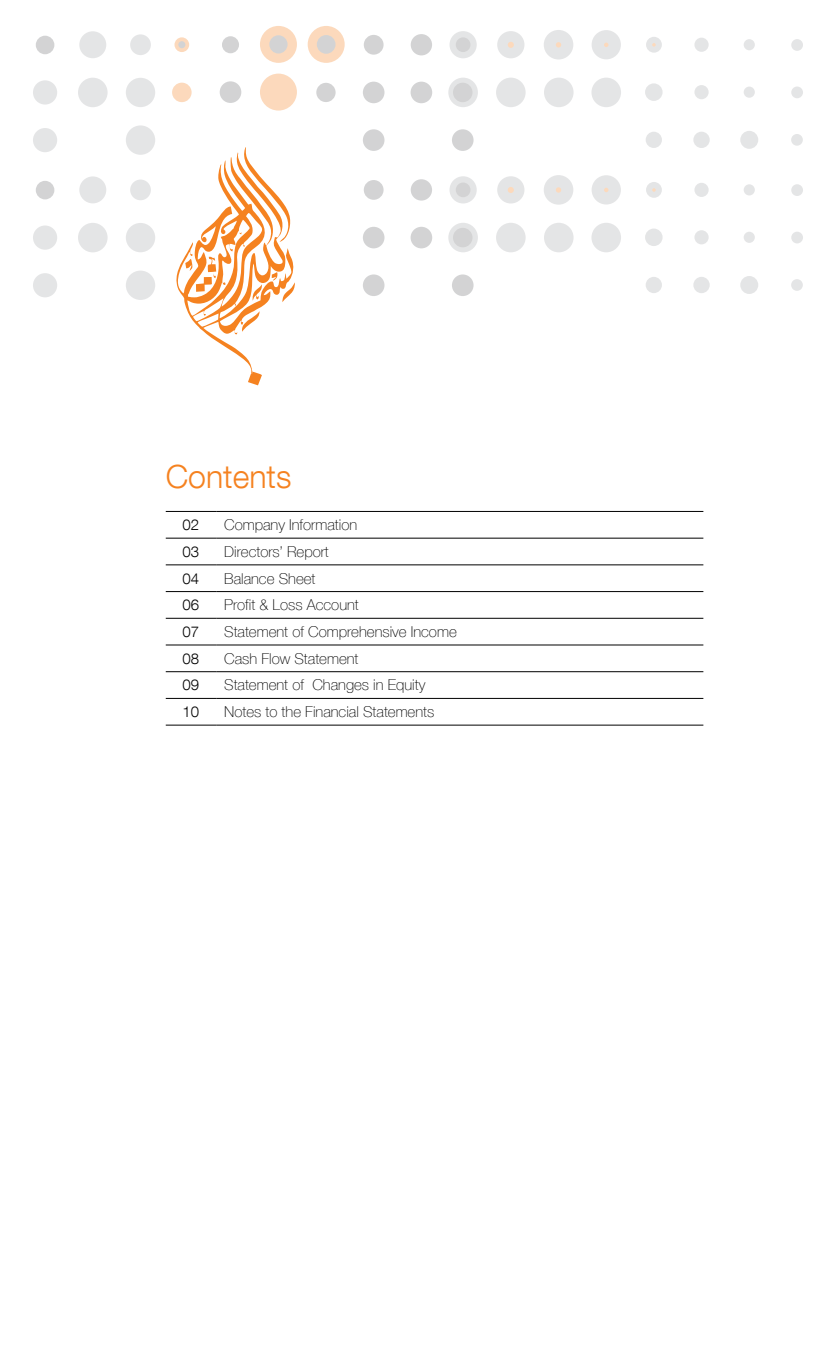
<style>
.page{position:relative;width:836px;height:1368px;background:#fff}
.page>*{position:absolute;margin:0;border:0;box-sizing:border-box;transform-origin:0 0}
.t1{font:300 32px "Helvetica Neue LT Com";color:#f58220}
.t2{font:100 15px "Helvetica Neue LT Com";color:#000}
.t3{font:300 15px "Helvetica Neue LT Com";color:#000}
</style>
<div class="page">
<hr style="left:166px;top:565px;width:50px;height:1px;background:#000">
<hr style="left:216px;top:565px;width:487px;height:1px;background:#000">
<hr style="left:166px;top:591px;width:50px;height:1px;background:#000">
<hr style="left:216px;top:591px;width:487px;height:1px;background:#000">
<hr style="left:166px;top:618px;width:50px;height:1px;background:#000">
<hr style="left:216px;top:618px;width:487px;height:1px;background:#000">
<hr style="left:166px;top:645px;width:50px;height:1px;background:#000">
<hr style="left:216px;top:645px;width:487px;height:1px;background:#000">
<hr style="left:166px;top:671px;width:50px;height:1px;background:#000">
<hr style="left:216px;top:671px;width:487px;height:1px;background:#000">
<hr style="left:166px;top:698px;width:50px;height:1px;background:#000">
<hr style="left:216px;top:698px;width:487px;height:1px;background:#000">
<hr style="left:166px;top:725px;width:50px;height:1px;background:#000">
<hr style="left:216px;top:725px;width:487px;height:1px;background:#000">
<hr style="left:166px;top:511px;width:50px;height:1px;background:#000">
<hr style="left:216px;top:511px;width:487px;height:1px;background:#000">
<hr style="left:166px;top:538px;width:50px;height:1px;background:#000">
<hr style="left:216px;top:538px;width:487px;height:1px;background:#000">
<svg style="left:176px;top:147px;width:119px;height:238px"></svg>
<svg style="left:743px;top:232px;width:11px;height:11px"></svg>
<div style="left:694px;top:230px;width:14px;height:14px;background:#e4e5e6;border-radius:50%"></div>
<svg style="left:644px;top:229px;width:18px;height:17px"></svg>
<svg style="left:790px;top:279px;width:12px;height:12px"></svg>
<div style="left:740px;top:276px;width:18px;height:18px;background:#e4e5e6;border-radius:50%"></div>
<div style="left:693px;top:277px;width:16px;height:16px;background:#e4e5e6;border-radius:50%"></div>
<div style="left:645px;top:277px;width:16px;height:16px;background:#e4e5e6;border-radius:50%"></div>
<div style="left:496px;top:223px;width:29px;height:29px;background:#e4e5e6;border-radius:50%"></div>
<div style="left:591px;top:223px;width:29px;height:29px;background:#e4e5e6;border-radius:50%"></div>
<div style="left:543px;top:223px;width:30px;height:29px;background:#e4e5e6;border-radius:50%"></div>
<div style="left:646px;top:230px;width:15px;height:15px;background:#e4e5e6;border-radius:50%"></div>
<div style="left:745px;top:234px;width:7px;height:7px;background:#e4e5e6;border-radius:50%"></div>
<svg style="left:790px;top:232px;width:12px;height:11px"></svg>
<svg style="left:743px;top:184px;width:11px;height:11px"></svg>
<div style="left:694px;top:183px;width:14px;height:14px;background:#e4e5e6;border-radius:50%"></div>
<div style="left:745px;top:186px;width:7px;height:8px;background:#e4e5e6;border-radius:50%"></div>
<svg style="left:790px;top:184px;width:12px;height:12px"></svg>
<div style="left:497px;top:176px;width:27px;height:28px;background:#e4e5e6;border-radius:50%"></div>
<div style="left:543px;top:175px;width:30px;height:30px;background:#e4e5e6;border-radius:50%"></div>
<div style="left:591px;top:175px;width:29px;height:30px;background:#e4e5e6;border-radius:50%"></div>
<svg style="left:645px;top:182px;width:16px;height:16px"></svg>
<svg style="left:508px;top:187px;width:5px;height:6px"></svg>
<svg style="left:556px;top:187px;width:5px;height:6px"></svg>
<svg style="left:604px;top:188px;width:4px;height:4px"></svg>
<svg style="left:652px;top:188px;width:3px;height:4px"></svg>
<div style="left:448px;top:223px;width:29px;height:29px;background:#e4e5e6;border-radius:50%"></div>
<div style="left:449px;top:176px;width:27px;height:27px;background:#e4e5e6;border-radius:50%"></div>
<div style="left:455px;top:183px;width:15px;height:14px;background:#d3d3d4;border-radius:50%"></div>
<svg style="left:410px;top:179px;width:22px;height:22px"></svg>
<div style="left:363px;top:180px;width:20px;height:20px;background:#d3d3d4;border-radius:50%"></div>
<div style="left:453px;top:228px;width:19px;height:19px;background:#d3d3d4;border-radius:50%"></div>
<div style="left:363px;top:227px;width:21px;height:21px;background:#d3d3d4;border-radius:50%"></div>
<div style="left:363px;top:274px;width:21px;height:22px;background:#d3d3d4;border-radius:50%"></div>
<div style="left:410px;top:227px;width:22px;height:21px;background:#d3d3d4;border-radius:50%"></div>
<div style="left:452px;top:274px;width:21px;height:22px;background:#d3d3d4;border-radius:50%"></div>
<div style="left:79px;top:176px;width:27px;height:27px;background:#e4e5e6;border-radius:50%"></div>
<div style="left:130px;top:180px;width:21px;height:20px;background:#e4e5e6;border-radius:50%"></div>
<div style="left:33px;top:225px;width:24px;height:25px;background:#e4e5e6;border-radius:50%"></div>
<div style="left:33px;top:273px;width:24px;height:24px;background:#e4e5e6;border-radius:50%"></div>
<div style="left:78px;top:223px;width:29px;height:29px;background:#e4e5e6;border-radius:50%"></div>
<div style="left:126px;top:223px;width:29px;height:29px;background:#e4e5e6;border-radius:50%"></div>
<div style="left:126px;top:271px;width:29px;height:29px;background:#e4e5e6;border-radius:50%"></div>
<div style="left:36px;top:181px;width:18px;height:18px;background:#d3d3d4;border-radius:50%"></div>
<div style="left:260px;top:26px;width:37px;height:37px;background:#fcd9bc;border-radius:50%"></div>
<div style="left:260px;top:74px;width:37px;height:37px;background:#fcd9bc;border-radius:50%"></div>
<div style="left:743px;top:87px;width:11px;height:11px;background:#e4e5e6;border-radius:50%"></div>
<div style="left:694px;top:85px;width:14px;height:14px;background:#e4e5e6;border-radius:50%"></div>
<svg style="left:644px;top:83px;width:18px;height:18px"></svg>
<svg style="left:790px;top:134px;width:12px;height:12px"></svg>
<div style="left:740px;top:131px;width:18px;height:18px;background:#e4e5e6;border-radius:50%"></div>
<div style="left:693px;top:132px;width:16px;height:16px;background:#e4e5e6;border-radius:50%"></div>
<div style="left:645px;top:132px;width:16px;height:16px;background:#e4e5e6;border-radius:50%"></div>
<div style="left:496px;top:78px;width:29px;height:29px;background:#e4e5e6;border-radius:50%"></div>
<div style="left:591px;top:78px;width:29px;height:29px;background:#e4e5e6;border-radius:50%"></div>
<div style="left:543px;top:78px;width:30px;height:29px;background:#e4e5e6;border-radius:50%"></div>
<div style="left:646px;top:85px;width:15px;height:15px;background:#e4e5e6;border-radius:50%"></div>
<svg style="left:790px;top:87px;width:12px;height:11px"></svg>
<div style="left:743px;top:39px;width:11px;height:11px;background:#e4e5e6;border-radius:50%"></div>
<div style="left:694px;top:38px;width:14px;height:14px;background:#e4e5e6;border-radius:50%"></div>
<svg style="left:790px;top:39px;width:12px;height:12px"></svg>
<div style="left:497px;top:31px;width:27px;height:27px;background:#e4e5e6;border-radius:50%"></div>
<div style="left:543px;top:30px;width:30px;height:30px;background:#e4e5e6;border-radius:50%"></div>
<div style="left:591px;top:30px;width:29px;height:29px;background:#e4e5e6;border-radius:50%"></div>
<svg style="left:645px;top:37px;width:16px;height:16px"></svg>
<svg style="left:508px;top:42px;width:5px;height:6px"></svg>
<svg style="left:556px;top:42px;width:5px;height:6px"></svg>
<svg style="left:604px;top:43px;width:4px;height:4px"></svg>
<svg style="left:652px;top:43px;width:3px;height:4px"></svg>
<div style="left:269px;top:35px;width:18px;height:19px;background:#d3d3d4;border-radius:50%"></div>
<div style="left:222px;top:36px;width:17px;height:17px;background:#d3d3d4;border-radius:50%"></div>
<div style="left:219px;top:81px;width:22px;height:22px;background:#d3d3d4;border-radius:50%"></div>
<div style="left:307px;top:26px;width:37px;height:37px;background:#fcd9bc;border-radius:50%"></div>
<div style="left:448px;top:78px;width:29px;height:29px;background:#e4e5e6;border-radius:50%"></div>
<div style="left:449px;top:31px;width:27px;height:27px;background:#e4e5e6;border-radius:50%"></div>
<div style="left:455px;top:37px;width:15px;height:15px;background:#d3d3d4;border-radius:50%"></div>
<div style="left:410px;top:34px;width:22px;height:21px;background:#d3d3d4;border-radius:50%"></div>
<div style="left:363px;top:35px;width:20px;height:20px;background:#d3d3d4;border-radius:50%"></div>
<div style="left:317px;top:35px;width:18px;height:19px;background:#d3d3d4;border-radius:50%"></div>
<div style="left:453px;top:83px;width:19px;height:19px;background:#d3d3d4;border-radius:50%"></div>
<div style="left:363px;top:82px;width:21px;height:21px;background:#d3d3d4;border-radius:50%"></div>
<div style="left:363px;top:129px;width:21px;height:22px;background:#d3d3d4;border-radius:50%"></div>
<div style="left:410px;top:82px;width:22px;height:21px;background:#d3d3d4;border-radius:50%"></div>
<div style="left:316px;top:83px;width:19px;height:19px;background:#d3d3d4;border-radius:50%"></div>
<div style="left:452px;top:129px;width:21px;height:22px;background:#d3d3d4;border-radius:50%"></div>
<div style="left:79px;top:31px;width:27px;height:27px;background:#e4e5e6;border-radius:50%"></div>
<div style="left:130px;top:34px;width:21px;height:21px;background:#e4e5e6;border-radius:50%"></div>
<div style="left:33px;top:80px;width:24px;height:25px;background:#e4e5e6;border-radius:50%"></div>
<div style="left:33px;top:128px;width:24px;height:24px;background:#e4e5e6;border-radius:50%"></div>
<div style="left:78px;top:78px;width:29px;height:29px;background:#e4e5e6;border-radius:50%"></div>
<div style="left:126px;top:78px;width:29px;height:29px;background:#e4e5e6;border-radius:50%"></div>
<div style="left:126px;top:125px;width:29px;height:30px;background:#e4e5e6;border-radius:50%"></div>
<svg style="left:174px;top:37px;width:15px;height:15px"></svg>
<div style="left:172px;top:83px;width:19px;height:19px;background:#fcd9bc;border-radius:50%"></div>
<div style="left:178px;top:41px;width:7px;height:7px;background:#d3d3d4;border-radius:50%"></div>
<div style="left:36px;top:36px;width:18px;height:18px;background:#d3d3d4;border-radius:50%"></div>
<h1 class="t1" style="left:166px;top:457px;width:127px">Contents</h1>
<p class="t3" style="left:182px;top:516px;width:18px">02</p>
<p class="t2" style="left:224px;top:516px;width:134px">Company Information</p>
<p class="t3" style="left:182px;top:542px;width:18px">03</p>
<p class="t2" style="left:224px;top:543px;width:106px">Directors’ Report</p>
<p class="t3" style="left:182px;top:569px;width:18px">04</p>
<p class="t2" style="left:224px;top:569px;width:93px">Balance Sheet</p>
<p class="t3" style="left:182px;top:596px;width:18px">06</p>
<p class="t2" style="left:224px;top:596px;width:136px">Profit &amp; Loss Account</p>
<p class="t3" style="left:182px;top:623px;width:18px">07</p>
<p class="t2" style="left:224px;top:623px;width:234px">Statement of Comprehensive Income</p>
<p class="t3" style="left:182px;top:649px;width:18px">08</p>
<p class="t2" style="left:224px;top:649px;width:136px">Cash Flow Statement</p>
<p class="t3" style="left:182px;top:676px;width:18px">09</p>
<p class="t2" style="left:224px;top:676px;width:203px">Statement of Changes in Equity</p>
<p class="t3" style="left:182px;top:703px;width:18px">10</p>
<p class="t2" style="left:224px;top:703px;width:211px">Notes to the Financial Statements</p>
</div>
